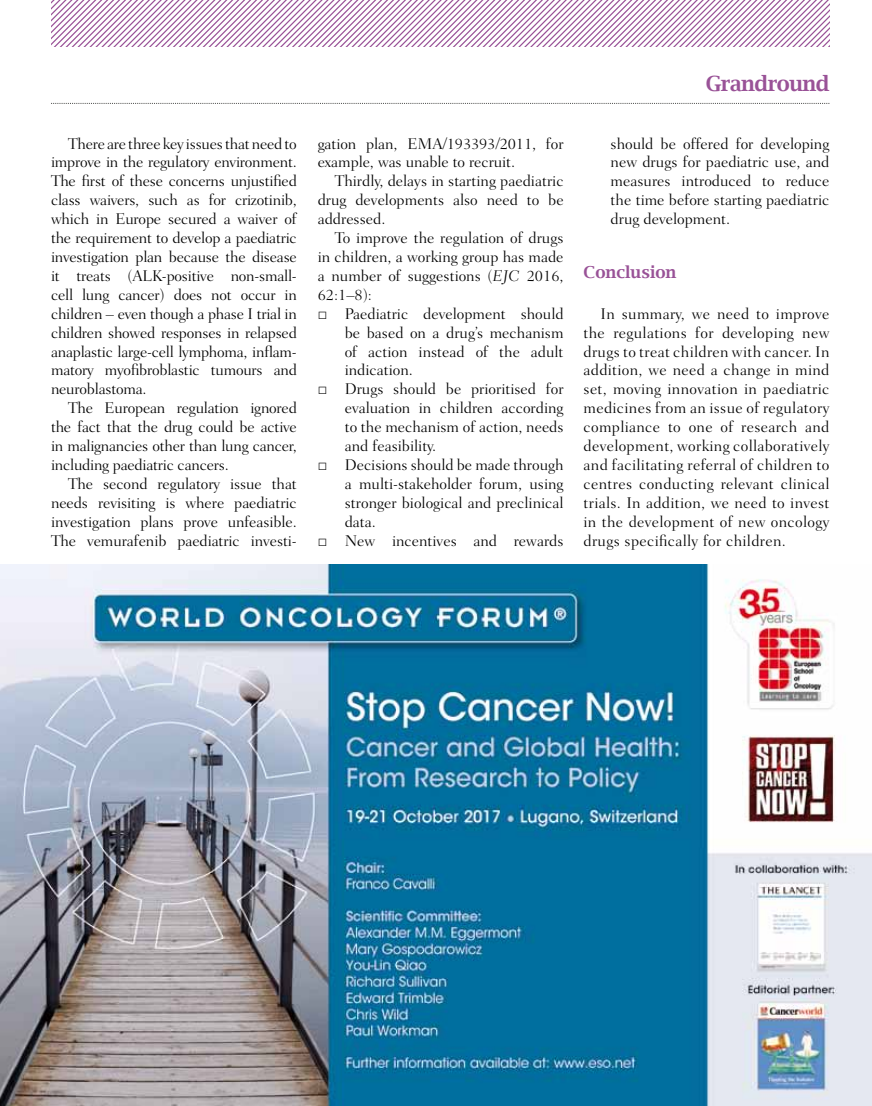
<style>
.page{position:relative;width:872px;height:1106px;background:#fff}
.page>*{position:absolute;margin:0;border:0;box-sizing:border-box;transform-origin:0 0}
.t1{font:600 21px "Lucida Bright";letter-spacing:-.025em;color:#995297}
.t2{font:600 16.5px "Lucida Bright";color:#995297}
.t3{font:300 15.75px/18.9px "Fairfield LH";color:#000;text-align:justify}
.s1{font-style:italic}
.s2{font-family:"Arial";font-weight:400}
</style>
<div class="page">
<svg style="left:51px;top:103px;width:778px;height:1px"></svg>
<svg style="left:51px;top:0;width:778px;height:47px"></svg>
<img style="left:0;top:564px;width:872px;height:542px">
<p class="t3" style="left:51px;top:134px;width:247px;text-indent:17px">There are three key issues that need to improve in the regulatory environment.<br>The first of these concerns unjustified class waivers, such as for crizotinib, which in Europe secured a waiver of the requirement to develop a paediatric investigation plan because the disease it treats (ALK-positive non-small&shy;cell lung cancer) does not occur in children – even though a phase I trial in children showed responses in relapsed anaplastic large-cell lymphoma, inflam&shy;matory myofibroblastic tumours and neuroblastoma.</p>
<p class="t3" style="left:51px;top:399px;width:247px;text-indent:17px">The European regulation ignored the fact that the drug could be active in malignancies other than lung cancer, including paediatric cancers.</p>
<p class="t3" style="left:51px;top:474px;width:247px;text-indent:17px">The second regulatory issue that needs revisiting is where paediatric investigation plans prove unfeasible.<br>The vemurafenib paediatric investi-</p>
<p class="t3" style="left:318px;top:134px;width:247px">gation plan, EMA/193393/2011, for example, was unable to recruit.</p>
<p class="t3" style="left:318px;top:172px;width:247px;text-indent:17px">Thirdly, delays in starting paediatric drug developments also need to be addressed.</p>
<p class="t3" style="left:318px;top:228px;width:247px;text-indent:17px">To improve the regulation of drugs in children, a working group has made a number of suggestions (<span class="s1">EJC</span> 2016, 62:1–8):</p>
<p class="t3" style="left:345px;top:304px;width:220px;text-indent:-27px"><span class="s2">□</span> Paediatric development should be based on a drug’s mechanism of action instead of the adult indication.</p>
<p class="t3" style="left:345px;top:380px;width:220px;text-indent:-27px"><span class="s2">□</span> Drugs should be prioritised for evaluation in children according to the mechanism of action, needs and feasibility.</p>
<p class="t3" style="left:345px;top:455px;width:220px;text-indent:-27px"><span class="s2">□</span> Decisions should be made through a multi-stakeholder forum, using stronger biological and preclinical data.</p>
<p class="t3" style="left:318px;top:531px;width:247px"><span class="s2">□</span> New incentives and rewards</p>
<h1 class="t1" style="left:705px;top:70px;width:125px">Grandround</h1>
<p class="t3" style="left:610px;top:134px;width:220px">should be offered for developing new drugs for paediatric use, and measures introduced to reduce the time before starting paediatric drug development.</p>
<p class="t2" style="left:583px;top:262px;width:94px">Conclusion</p>
<p class="t3" style="left:583px;top:304px;width:247px;text-indent:17px">In summary, we need to improve the regulations for developing new drugs to treat children with cancer. In addition, we need a change in mind set, moving innovation in paediatric medicines from an issue of regulatory compliance to one of research and development, working collaboratively and facilitating referral of children to centres conducting relevant clinical trials. In addition, we need to invest in the development of new oncology drugs specifically for children.</p>
</div>
